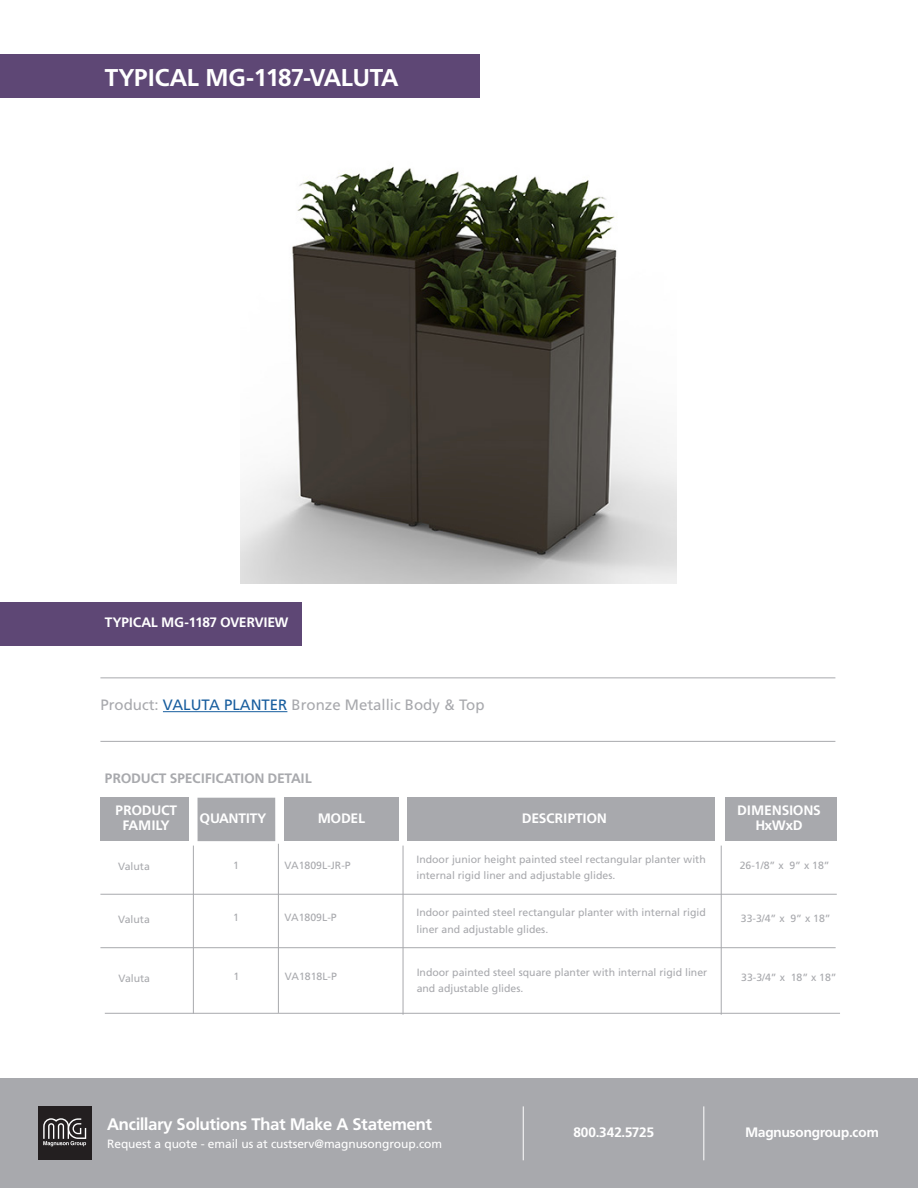
<style>
.page{position:relative;width:918px;height:1188px;background:#fff}
.page>*{position:absolute;margin:0;border:0;box-sizing:border-box;transform-origin:0 0}
.t1{font:700 24px "Frutiger BQ";color:#fff}
.t2{font:700 16.5px "Frutiger BQ";color:#fff}
.t3{font:15px "Frutiger";color:#a8a9ad}
.t4{font:700 13.5px "Frutiger BQ";color:#fff}
.t5{font:700 13.5px/15px "Frutiger BQ";letter-spacing:.02em;color:#fff;text-align:center}
.t6{font:700 13.5px "Frutiger BQ";letter-spacing:.02em;color:#a8a9ad}
.t7{font:12px "Frutiger";letter-spacing:-.005em;color:#fff}
.t8{font:10.5px/16.5px "Frutiger";color:#a8a9ad}
.s1{color:#175d9e}
</style>
<div class="page">
<div style="left:0;top:54px;width:480px;height:43px;background:#5e4775"></div>
<div style="left:0;top:1079px;width:918px;height:109px;background:#a8a9ad"></div>
<div style="left:38px;top:1106px;width:54px;height:54px;background:#231f20"></div>
<svg style="left:43px;top:1118px;width:43px;height:28px"></svg>
<hr style="left:523px;top:1106px;width:1px;height:54px;background:#fff">
<hr style="left:703px;top:1106px;width:1px;height:54px;background:#fff">
<div style="left:0;top:602px;width:301px;height:43px;background:#5e4775"></div>
<div style="left:100px;top:798px;width:89px;height:43px;background:#a8a9ad"></div>
<div style="left:285px;top:798px;width:114px;height:43px;background:#a8a9ad"></div>
<div style="left:407px;top:798px;width:308px;height:43px;background:#a8a9ad"></div>
<div style="left:725px;top:798px;width:112px;height:43px;background:#a8a9ad"></div>
<div style="left:198px;top:798px;width:77px;height:43px;background:#a8a9ad"></div>
<hr style="left:163px;top:711px;width:124px;height:1px;background:#175d9e">
<hr style="left:100px;top:741px;width:735px;height:1px;background:#a8a9ad">
<hr style="left:100px;top:677px;width:735px;height:1px;background:#a8a9ad">
<hr style="left:100px;top:894px;width:737px;height:1px;background:#a8a9ad">
<hr style="left:100px;top:947px;width:736px;height:1px;background:#a8a9ad">
<hr style="left:193px;top:846px;width:1px;height:168px;background:#a8a9ad">
<hr style="left:278px;top:844px;width:1px;height:169px;background:#a8a9ad">
<hr style="left:105px;top:1013px;width:735px;height:1px;background:#a8a9ad">
<hr style="left:721px;top:846px;width:1px;height:169px;background:#a8a9ad">
<hr style="left:403px;top:846px;width:1px;height:169px;background:#a8a9ad">
<img style="left:241px;top:166px;width:436px;height:418px">
<p class="t1" style="left:105px;top:63px;width:295px">TYPICAL MG-1187-VALUTA</p>
<p class="t4" style="left:105px;top:614px;width:185px">TYPICAL MG-1187 OVERVIEW</p>
<p class="t3" style="left:100px;top:696px;width:386px">Product: <span class="s1">VALUTA PLANTER</span> Bronze Metallic Body &amp; Top</p>
<p class="t6" style="left:105px;top:770px;width:209px">PRODUCT SPECIFICATION DETAIL</p>
<p class="t5" style="left:116px;top:803px;width:63px">PRODUCT<br>FAMILY</p>
<p class="t4" style="left:200px;top:810px;width:68px">QUANTITY</p>
<p class="t4" style="left:318px;top:810px;width:49px">MODEL</p>
<p class="t5" style="left:522px;top:811px;width:86px">DESCRIPTION</p>
<p class="t5" style="left:738px;top:803px;width:85px">DIMENSIONS</p>
<p class="t4" style="left:756px;top:817px;width:48px">HxWxD</p>
<p class="t8" style="left:740px;top:857px;width:91px">26-1/8” x 9” x 18”</p>
<p class="t8" style="left:416px;top:851px;width:291px">Indoor junior height painted steel rectangular planter with internal rigid liner and adjustable glides.</p>
<p class="t8" style="left:416px;top:904px;width:291px">Indoor painted steel rectangular planter with internal rigid liner and adjustable glides.</p>
<p class="t8" style="left:118px;top:858px;width:33px">Valuta</p>
<p class="t8" style="left:233px;top:857px;width:7px">1</p>
<p class="t8" style="left:285px;top:857px;width:68px">VA1809L-JR-P</p>
<p class="t8" style="left:118px;top:911px;width:33px">Valuta</p>
<p class="t8" style="left:285px;top:909px;width:54px">VA1809L-P</p>
<p class="t8" style="left:233px;top:909px;width:7px">1</p>
<p class="t8" style="left:741px;top:910px;width:91px">33-3/4” x 9” x 18”</p>
<p class="t8" style="left:417px;top:964px;width:292px">Indoor painted steel square planter with internal rigid liner and adjustable glides.</p>
<p class="t8" style="left:119px;top:970px;width:33px">Valuta</p>
<p class="t8" style="left:285px;top:968px;width:54px">VA1818L-P</p>
<p class="t8" style="left:233px;top:968px;width:7px">1</p>
<p class="t8" style="left:741px;top:969px;width:97px">33-3/4” x 18” x 18”</p>
<p class="t2" style="left:107px;top:1114px;width:326px">Ancillary Solutions That Make A Statement</p>
<p class="t4" style="left:573px;top:1125px;width:82px">800.342.5725</p>
<p class="t4" style="left:745px;top:1125px;width:135px">Magnusongroup.com</p>
<p class="t7" style="left:107px;top:1137px;width:337px">Request a quote - email us at custserv@magnusongroup.com</p>
</div>
